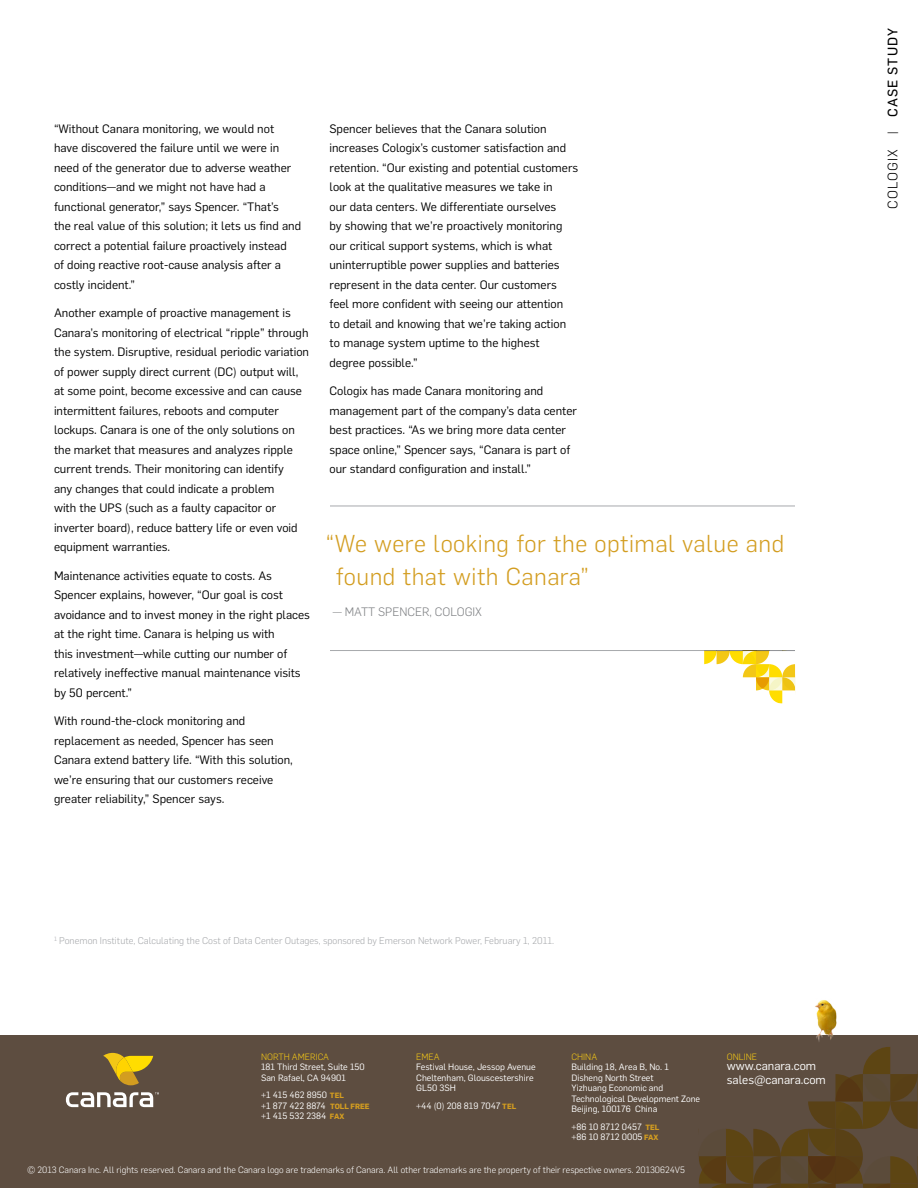
<style>
.page{position:relative;width:918px;height:1188px;background:#fff}
.page>*{position:absolute;margin:0;border:0;box-sizing:border-box;transform-origin:0 0}
.t1{font:300 24px/33px "Flama";letter-spacing:.02em;color:#d39d20}
.t2{font:13.5px "Flama Basic";letter-spacing:.07em;color:#000}
.t3{font:12px/19.5px "Flama";color:#000}
.t4{font:12px/13.5px "Flama";color:#fff}
.t5{font:300 12px "Flama";color:#808285}
.t6{font:300 9.6px "Flama";color:#a7a9ac}
.t7{font:9px/10.5px "Flama";color:#fff}
.t8{font:300 9px "Flama";color:#fff}
.t9{font:300 9px "Flama";color:#f3c716}
.s1{font-weight:700;font-size:7.5px;color:#d39d20}
.s2{font-family:"Flama";font-weight:300}
</style>
<div class="page">
<div style="left:0;top:1035px;width:918px;height:153px;background:#5d4d40"></div>
<img style="left:815px;top:1000px;width:22px;height:42px">
<svg style="left:103px;top:1053px;width:50px;height:32px"></svg>
<svg style="left:66px;top:1092px;width:93px;height:15px"></svg>
<svg style="left:699px;top:1047px;width:219px;height:141px"></svg>
<hr style="left:330px;top:506px;width:465px;height:1px;background:#a7a9ac">
<hr style="left:330px;top:650px;width:465px;height:1px;background:#a7a9ac">
<svg style="left:704px;top:651px;width:91px;height:53px"></svg>
<p class="t3" style="left:54px;top:118px;width:249px">“Without Canara monitoring, we would not have discovered the failure until we were in need of the generator due to adverse weather conditions—and we might not have had a functional generator,” says Spencer. “That’s<br>the real value of this solution; it lets us find and correct a potential failure proactively instead<br>of doing reactive root-cause analysis after a costly incident.”</p>
<p class="t3" style="left:54px;top:303px;width:257px">Another example of proactive management is Canara’s monitoring of electrical “ripple” through the system. Disruptive, residual periodic variation of power supply direct current (DC) output will, at some point, become excessive and can cause intermittent failures, reboots and computer lockups. Canara is one of the only solutions on the market that measures and analyzes ripple current trends. Their monitoring can identify<br>any changes that could indicate a problem<br>with the UPS (such as a faulty capacitor or inverter board), reduce battery life or even void equipment warranties.</p>
<p class="t3" style="left:54px;top:565px;width:257px">Maintenance activities equate to costs. As Spencer explains, however, “Our goal is cost avoidance and to invest money in the right places at the right time. Canara is helping us with<br>this investment—while cutting our number of relatively ineffective manual maintenance visits by 50 percent.”</p>
<p class="t3" style="left:54px;top:711px;width:240px">With round-the-clock monitoring and replacement as needed, Spencer has seen Canara extend battery life. “With this solution, we’re ensuring that our customers receive greater reliability,” Spencer says.</p>
<p class="t3" style="left:329px;top:118px;width:250px">Spencer believes that the Canara solution increases Cologix’s customer satisfaction and retention. “Our existing and potential customers look at the qualitative measures we take in<br>our data centers. We differentiate ourselves<br>by showing that we’re proactively monitoring our critical support systems, which is what uninterruptible power supplies and batteries represent in the data center. Our customers feel more confident with seeing our attention<br>to detail and knowing that we’re taking action to manage system uptime to the highest degree possible.”</p>
<p class="t3" style="left:329px;top:381px;width:249px">Cologix has made Canara monitoring and management part of the company’s data center best practices. “As we bring more data center space online,” Spencer says, “Canara is part of our standard configuration and install.”</p>
<h1 class="t1" style="left:336px;top:525px;width:450px;text-indent:-10px">“We were looking for the optimal value and found that with Canara”</h1>
<p class="t5" style="left:333px;top:604px;width:151px">— MATT SPENCER, COLOGIX</p>
<p class="t6" style="left:54px;top:935px;width:502px"><sup>1</sup> Ponemon Institute, Calculating the Cost of Data Center Outages, sponsored by Emerson Network Power, February 1, 2011.</p>
<p class="t9" style="left:261px;top:1051px;width:70px">NORTH AMERICA</p>
<p class="t7" style="left:261px;top:1061px;width:105px">181 Third Street, Suite 150<br>San Rafael, CA 94901</p>
<p class="t7" style="left:261px;top:1089px;width:110px">+1 415 462 8950 <span class="s1">TEL<br></span>+1 877 422 8874 <span class="s1">TOLL FREE </span>+1 415 532 2384 <span class="s1">FAX</span></p>
<p class="t9" style="left:416px;top:1051px;width:25px">EMEA</p>
<p class="t7" style="left:416px;top:1061px;width:121px">Festival House, Jessop Avenue<br>Cheltenham, Glouscestershire<br>GL50 3SH</p>
<p class="t7" style="left:416px;top:1100px;width:102px">+44 (0) 208 819 7047 <span class="s1">TEL</span></p>
<p class="t9" style="left:572px;top:1051px;width:27px">CHINA</p>
<p class="t7" style="left:572px;top:1061px;width:130px">Building 18, Area B, No. 1<br>Disheng North Street<br>Yizhuang Economic and<br>Technological Development Zone<br>Beijing, 100176 China</p>
<p class="t7" style="left:572px;top:1121px;width:89px">+86 10 8712 0457 <span class="s1">TEL </span>+86 10 8712 0005 <span class="s1">FAX</span></p>
<p class="t8" style="left:27px;top:1163px;width:660px">© 2013 Canara Inc. All rights reserved. Canara and the Canara logo are trademarks of Canara. All other trademarks are the property of their respective owners. 20130624V5</p>
<p class="t9" style="left:727px;top:1051px;width:32px">ONLINE</p>
<p class="t4" style="left:727px;top:1059px;width:101px">www.canara.com sales@canara.com</p>
<p class="t2" style="left:883px;top:209px;width:182px;rotate:-90deg"><span class="s2">COLOGIX |</span> CASE STUDY</p>
</div>
